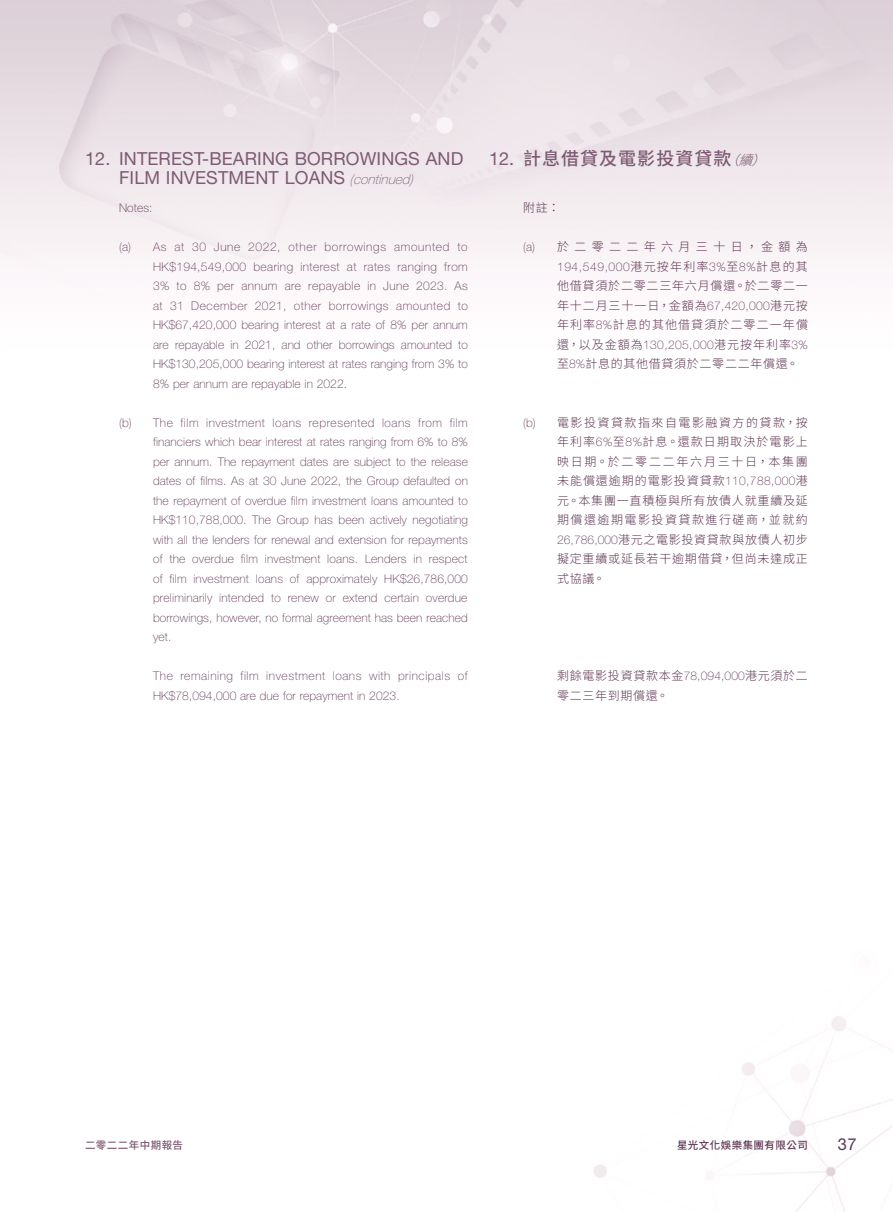
<style>
.page{position:relative;width:893px;height:1212px;background:#fff}
.page>*{position:absolute;margin:0;border:0;box-sizing:border-box;transform-origin:0 0}
.Heading_2{font:18px/19.5px "Helvetica Neue LT Std";letter-spacing:.01em;color:#7d5b73}
.C_Heading_2{font:500 18px "Source Han Sans TC";letter-spacing:.06em;color:#7d5b73}
.t1{font:16.5px "Helvetica Neue LT Std";color:#5e3653}
.Notes{font:100 12px/19.5px "Helvetica Neue LT Std";letter-spacing:.01em;color:#5e3653;text-align:justify}
.C_Notes{font:300 12px/19.5px "Source Han Sans TC";letter-spacing:.06em;color:#5e3653;text-align:justify}
.Notes-2{font:100 12px/19.5px "Helvetica Neue LT Std";letter-spacing:.05em;color:#5e3653}
.t2{font:500 10.5px "Source Han Sans TC";letter-spacing:.045em;color:#5e3653}
.t3{font:500 10.5px "Source Han Sans TC";letter-spacing:.045em;color:#7d5b73}
.s1{font-weight:100;font-style:italic;font-size:13.5px}
.s2{font-family:"Helvetica Neue LT Std";font-weight:400}
.s3{font-weight:300;font-style:italic;font-size:13.5px}
.s4{font-family:"Helvetica Neue LT Std";font-weight:100}
</style>
<div class="page">
<p class="Heading_2" style="left:119px;top:148px;width:346px;text-indent:-34px">12. INTEREST-BEARING BORROWINGS AND<br>FILM INVESTMENT LOANS <span class="s1">(continued)</span></p>
<p class="Notes" style="left:119px;top:198px;width:35px">Notes:</p>
<p class="Notes" style="left:153px;top:237px;width:316px;text-indent:-34px">(a) As at 30 June 2022, other borrowings amounted to HK$194,549,000 bearing interest at rates ranging from 3% to 8% per annum are repayable in June 2023. As at 31 December 2021, other borrowings amounted to HK$67,420,000 bearing interest at a rate of 8% per annum are repayable in 2021, and other borrowings amounted to HK$130,205,000 bearing interest at rates ranging from 3% to 8% per annum are repayable in 2022.</p>
<p class="Notes" style="left:153px;top:413px;width:316px;text-indent:-34px">(b) The film investment loans represented loans from film financiers which bear interest at rates ranging from 6% to 8% per annum. The repayment dates are subject to the release dates of films. As at 30 June 2022, the Group defaulted on the repayment of overdue film investment loans amounted to HK$110,788,000. The Group has been actively negotiating with all the lenders for renewal and extension for repayments of the overdue film investment loans. Lenders in respect of film investment loans of approximately HK$26,786,000 preliminarily intended to renew or extend certain overdue borrowings, however, no formal agreement has been reached yet.</p>
<p class="Notes-2" style="left:153px;top:666px;width:316px">The remaining film investment loans with principals of<br>HK$78,094,000 are due for repayment in 2023.</p>
<p class="C_Heading_2" style="left:489px;top:148px;width:288px"><span class="s2">12.</span> 計息借貸及電影投資貸款<span class="s3">（續）</span></p>
<p class="C_Notes" style="left:523px;top:198px;width:38px">附註：</p>
<p class="C_Notes" style="left:557px;top:237px;width:252px;text-indent:-34px"><span class="s4">(a)</span> 於二零二二年六月三十日，金額為<span class="s4">194,549,000</span>港元按年利率<span class="s4">3%</span>至<span class="s4">8%</span>計息的其他借貸須於二零二三年六月償還。於二零二一年十二月三十一日，金額為<span class="s4">67,420,000</span>港元按年利率<span class="s4">8%</span>計息的其他借貸須於二零二一年償還，以及金額為<span class="s4">130,205,000</span>港元按年利率<span class="s4">3%</span>至<span class="s4">8%</span>計息的其他借貸須於二零二二年償還。</p>
<p class="C_Notes" style="left:557px;top:413px;width:252px;text-indent:-34px"><span class="s4">(b)</span> 電影投資貸款指來自電影融資方的貸款，按年利率<span class="s4">6%</span>至<span class="s4">8%</span>計息。還款日期取決於電影上映日期。於二零二二年六月三十日，本集團未能償還逾期的電影投資貸款<span class="s4">110,788,000</span>港元。本集團一直積極與所有放債人就重續及延期償還逾期電影投資貸款進行磋商，並就約<span class="s4">26,786,000</span>港元之電影投資貸款與放債人初步擬定重續或延長若干逾期借貸，但尚未達成正式協議。</p>
<p class="C_Notes" style="left:557px;top:666px;width:252px">剩餘電影投資貸款本金<span class="s4">78,094,000</span>港元須於二零二三年到期償還。</p>
<p class="t3" style="left:85px;top:1139px;width:100px">二零二二年中期報告</p>
<p class="t2" style="left:677px;top:1139px;width:132px">星光文化娛樂集團有限公司</p>
<h2 class="t1" style="left:838px;top:1134px;width:20px">37</h2>
</div>
